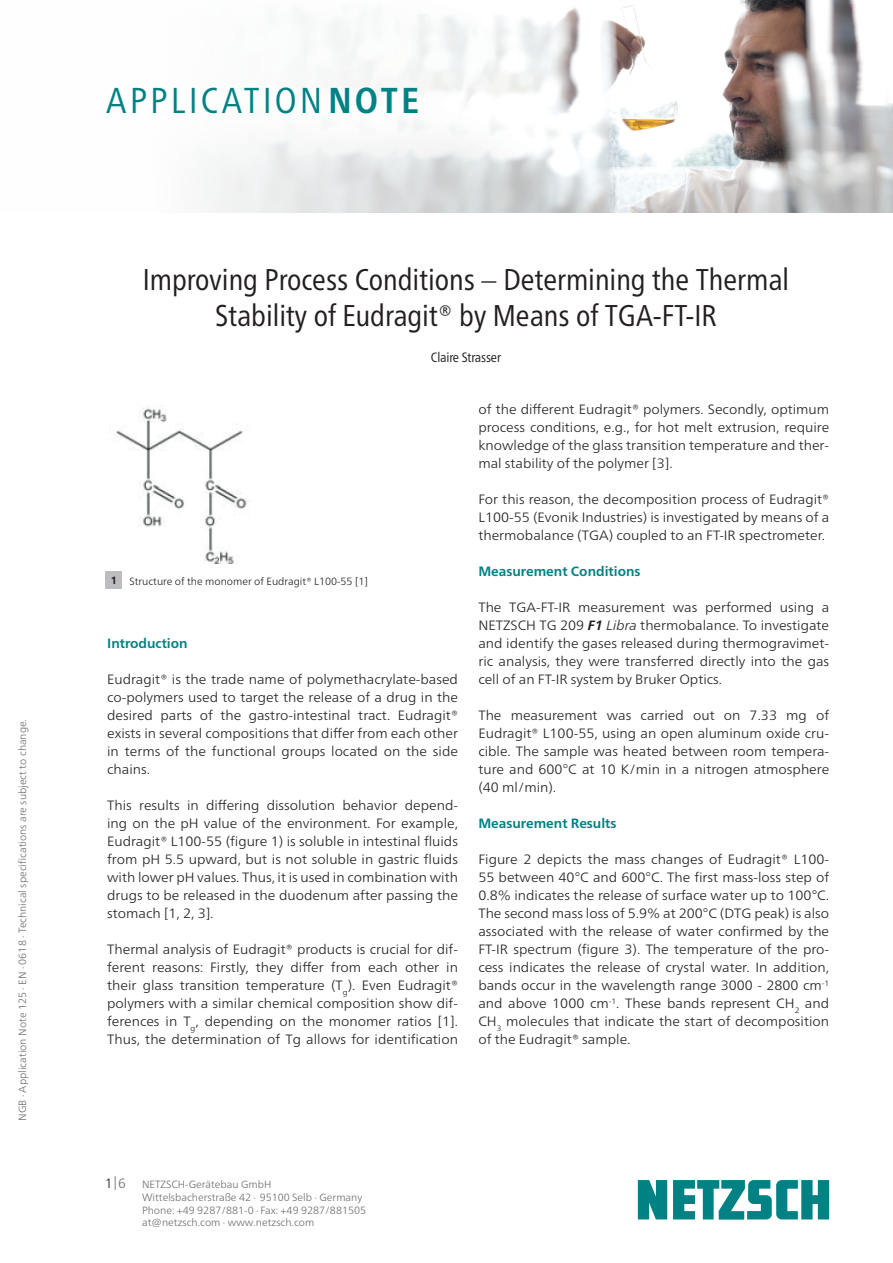
<style>
.page{position:relative;width:893px;height:1263px;background:#fff}
.page>*{position:absolute;margin:0;border:0;box-sizing:border-box;transform-origin:0 0}
.t1{font:condensed 36px "Frutiger Neue LTW1 G";letter-spacing:.095em;color:#008183}
.t2{font:condensed 30px/36px "Frutiger Neue LTW1 G";color:#231f20;text-align:center}
.t3{font:300 13.5px/18px "Frutiger Neue LTW1 G";color:#231f20;text-align:justify;scale:1.04 1}
.t4{font:700 13.5px "Frutiger Neue LTW1 G";color:#008183}
.t5{font:condensed 13.5px "Frutiger Neue LTW1 G";letter-spacing:-.01em;color:#231f20}
.t6{font:300 13.5px "Frutiger Neue LTW1 G";color:#6c6d70}
.t7{font:300 10.5px/12.8px "Frutiger Neue LTW1 G";color:#6c6d70}
.t8{font:300 10.5px "Frutiger Neue LTW1 G";color:#231f20}
.s1{font-weight:700}
.s2{font-weight:300;font-stretch:normal}
.s3{font-weight:700;font-style:italic}
.s4{font-style:italic}
.s5{color:#231f20}
</style>
<div class="page">
<img style="left:209px;top:0;width:684px;height:212px">
<svg style="left:638px;top:1180px;width:191px;height:39px"></svg>
<img style="left:109px;top:406px;width:140px;height:157px">
<div style="left:105px;top:572px;width:17px;height:17px;background:#bcbdc0"></div>
<p class="t7" style="left:16px;top:1121px;width:403px;rotate:-90deg">NGB · Application Note 125 · EN · 0618 · Technical specifications are subject to change.</p>
<h1 class="t1" style="left:106px;top:74px;width:314px">APPLICATION<span class="s1">NOTE</span></h1>
<h2 class="t2" style="left:143px;top:259px;width:648px">Improving Process Conditions <span class="s2">–</span> Determining the Thermal<br>Stability of Eudragit® by Means of TGA-FT-IR</h2>
<p class="t5" style="left:431px;top:347px;width:72px">Claire Strasser</p>
<p class="t8" style="left:111px;top:575px;width:259px"><span class="s1">1</span> Structure of the monomer of Eudragit® L100-55 [1]</p>
<p class="t4" style="left:107px;top:635px;width:82px">Introduction</p>
<p class="t3" style="left:107px;top:670px;width:339px">Eudragit® is the trade name of polymethacrylate-based co-polymers used to target the release of a drug in the desired parts of the gastro-intestinal tract. Eudragit® exists in several compositions that differ from each other in terms of the functional groups located on the side chains.</p>
<p class="t3" style="left:107px;top:796px;width:339px">This results in differing dissolution behavior depend&shy;ing on the pH value of the environment. For example, Eudragit® L100-55 (figure 1) is soluble in intestinal fluids from pH 5.5 upward, but is not soluble in gastric fluids with lower pH values. Thus, it is used in combination with drugs to be released in the duodenum after passing the stomach [1, 2, 3].</p>
<p class="t3" style="left:107px;top:940px;width:339px">Thermal analysis of Eudragit® products is crucial for dif&shy;ferent reasons: Firstly, they differ from each other in their glass transition temperature (T<sub>g</sub>). Even Eudragit® polymers with a similar chemical composition show dif&shy;ferences in T<sub>g</sub>, depending on the monomer ratios [1].<br>Thus, the determination of Tg allows for identification</p>
<p class="t3" style="left:478px;top:400px;width:339px">of the different Eudragit® polymers. Secondly, optimum process conditions, e.g., for hot melt extrusion, require knowledge of the glass transition temperature and ther&shy;mal stability of the polymer [3].</p>
<p class="t3" style="left:478px;top:490px;width:339px">For this reason, the decomposition process of Eudragit® L100-55 (Evonik Industries) is investigated by means of a thermobalance (TGA) coupled to an FT-IR spectrometer.</p>
<p class="t4" style="left:478px;top:563px;width:164px">Measurement Conditions</p>
<p class="t3" style="left:478px;top:598px;width:339px">The TGA-FT-IR measurement was performed using a NETZSCH TG 209 <span class="s3">F1</span> <span class="s4">Libra</span> thermobalance. To investigate and identify the gases released during thermogravimet&shy;ric analysis, they were transferred directly into the gas cell of an FT-IR system by Bruker Optics.</p>
<p class="t3" style="left:478px;top:706px;width:339px">The measurement was carried out on 7.33 mg of Eudragit® L100-55, using an open aluminum oxide cru&shy;cible. The sample was heated between room tempera&shy;ture and 600°C at 10 K/min in a nitrogen atmosphere (40 ml/min).</p>
<p class="t4" style="left:478px;top:815px;width:140px">Measurement Results</p>
<p class="t3" style="left:478px;top:850px;width:339px">Figure 2 depicts the mass changes of Eudragit® L100- 55 between 40°C and 600°C. The first mass-loss step of 0.8% indicates the release of surface water up to 100°C.<br>The second mass loss of 5.9% at 200°C (DTG peak) is also associated with the release of water confirmed by the FT-IR spectrum (figure 3). The temperature of the pro&shy;cess indicates the release of crystal water. In addition, bands occur in the wavelength range 3000 - 2800 cm<sup>-1 </sup>and above 1000 cm<sup>-1</sup>. These bands represent CH<sub>2</sub> and CH<sub>3</sub> molecules that indicate the start of decomposition of the Eudragit® sample.</p>
<p class="t6" style="left:105px;top:1175px;width:23px"><span class="s5">1</span>|6</p>
<p class="t7" style="left:142px;top:1178px;width:226px">NETZSCH-Gerätebau GmbH Wittelsbacherstraße 42 ∙ 95100 Selb ∙ Germany Phone: +49 9287/881-0 ∙ Fax: +49 9287/881505 at@netzsch.com ∙ www.netzsch.com</p>
</div>
